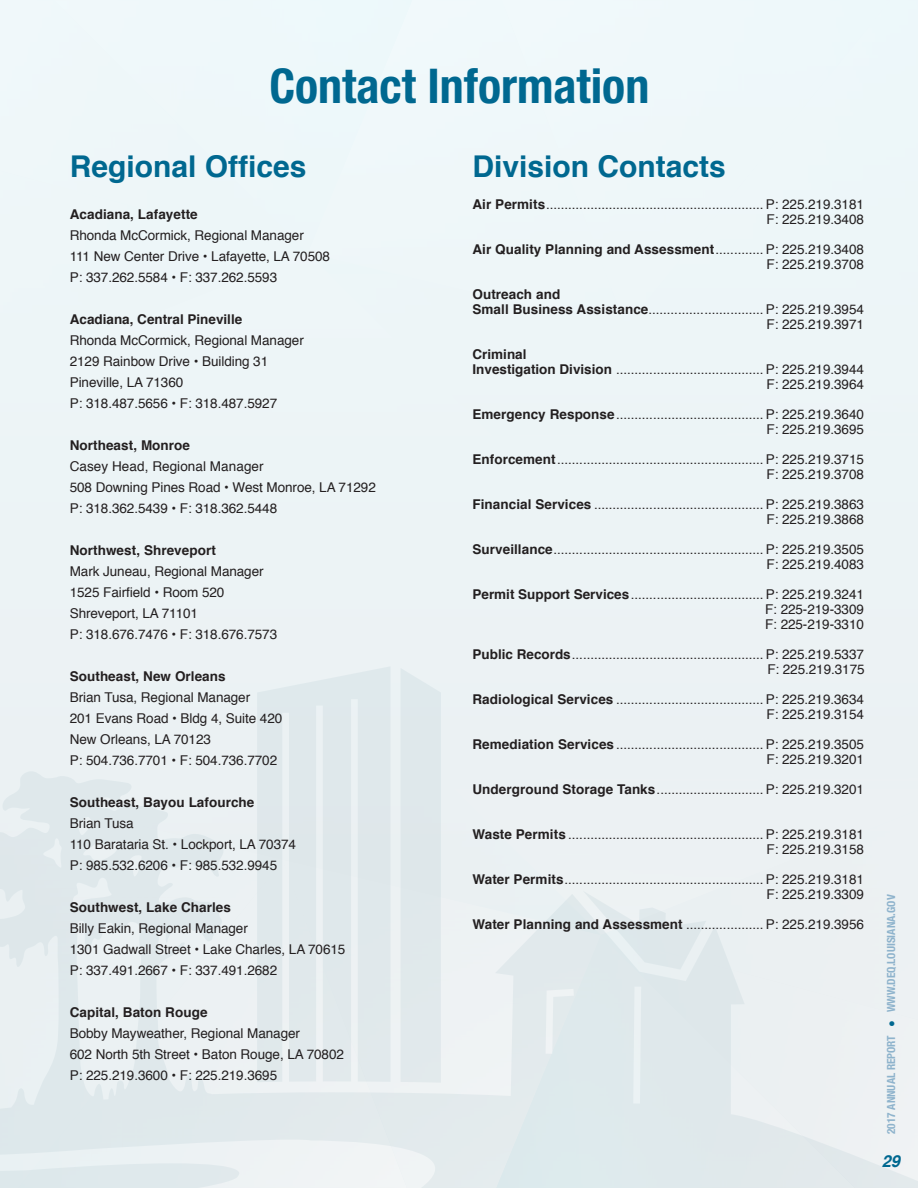
<style>
.page{position:relative;width:918px;height:1188px;background:#fff}
.page>*{position:absolute;margin:0;border:0;box-sizing:border-box;transform-origin:0 0}
.t1{font:700 condensed 48px "Helvetica Neue LT Std";color:#006890}
.t2{font:700 30px "Helvetica";color:#006890}
.t3{font:italic 700 16.5px "Helvetica";color:#006890}
.t4{font:13.5px "Helvetica";letter-spacing:-.005em;color:#231f20}
.t5{font:700 13.5px "Helvetica";letter-spacing:.005em;color:#231f20}
.t6{font:700 condensed 11.25px "Helvetica Neue LT Std";color:#8eb3cc}
.s1{font-weight:700}
.s2{font-weight:400}
.s3{font-family:"Helvetica";font-weight:400;font-stretch:normal;color:#006890}
</style>
<div class="page">
<div style="left:412px;top:1px;width:506px;height:252px;background:#eff7fa"></div>
<div style="left:830px;top:253px;width:88px;height:376px;background:#ecf4f6"></div>
<div style="left:308px;top:1px;width:104px;height:252px;background:#eef8fa"></div>
<div style="left:206px;top:253px;width:624px;height:518px;background:#ecf4f6"></div>
<div style="left:502px;top:1px;width:389px;height:326px;background:#eef7f9"></div>
<div style="left:206px;top:1px;width:102px;height:162px;background:#eef8fa"></div>
<div style="left:206px;top:163px;width:102px;height:223px;background:#edf6f8"></div>
<hr style="left:0;top:0;width:918px;height:1px;background:#525252">
<div style="left:0;top:0;width:206px;height:771px;background:#edf5f7"></div>
<svg style="left:257px;top:666px;width:134px;height:105px;background:#e1eaed"></svg>
<svg style="left:401px;top:668px;width:40px;height:103px;background:#e0e9ec"></svg>
<div style="left:583px;top:629px;width:335px;height:142px;background:#ebf2f4"></div>
<svg style="left:0;top:771px;width:918px;height:417px;background:#e6edef"></svg>
<p class="t1" style="left:269px;top:57px;width:381px">Contact Information</p>
<p class="t2" style="left:70px;top:143px;width:238px">Regional Offices</p>
<p class="t5" style="left:70px;top:204px;width:130px">Acadiana, Lafayette</p>
<p class="t4" style="left:70px;top:225px;width:236px">Rhonda McCormick, Regional Manager</p>
<p class="t4" style="left:70px;top:246px;width:262px">111 New Center Drive • Lafayette, LA 70508</p>
<p class="t4" style="left:70px;top:267px;width:209px">P: 337.262.5584 • F: 337.262.5593</p>
<p class="t5" style="left:70px;top:309px;width:174px">Acadiana, Central Pineville</p>
<p class="t4" style="left:70px;top:330px;width:236px">Rhonda McCormick, Regional Manager</p>
<p class="t4" style="left:70px;top:351px;width:200px">2129 Rainbow Drive • Building 31</p>
<p class="t4" style="left:70px;top:372px;width:115px">Pineville, LA 71360</p>
<p class="t4" style="left:70px;top:393px;width:209px">P: 318.487.5656 • F: 318.487.5927</p>
<p class="t5" style="left:70px;top:435px;width:122px">Northeast, Monroe</p>
<p class="t4" style="left:70px;top:456px;width:195px">Casey Head, Regional Manager</p>
<p class="t4" style="left:70px;top:477px;width:308px">508 Downing Pines Road • West Monroe, LA 71292</p>
<p class="t4" style="left:70px;top:498px;width:209px">P: 318.362.5439 • F: 318.362.5448</p>
<p class="t5" style="left:70px;top:540px;width:148px">Northwest, Shreveport</p>
<p class="t4" style="left:70px;top:561px;width:195px">Mark Juneau, Regional Manager</p>
<p class="t4" style="left:70px;top:582px;width:156px">1525 Fairfield • Room 520</p>
<p class="t4" style="left:70px;top:603px;width:130px">Shreveport, LA 71101</p>
<p class="t4" style="left:70px;top:624px;width:209px">P: 318.676.7476 • F: 318.676.7573</p>
<p class="t5" style="left:70px;top:666px;width:157px">Southeast, New Orleans</p>
<p class="t4" style="left:70px;top:687px;width:182px">Brian Tusa, Regional Manager</p>
<p class="t4" style="left:70px;top:708px;width:214px">201 Evans Road • Bldg 4, Suite 420</p>
<p class="t4" style="left:70px;top:729px;width:143px">New Orleans, LA 70123</p>
<p class="t4" style="left:70px;top:750px;width:209px">P: 504.736.7701 • F: 504.736.7702</p>
<p class="t5" style="left:70px;top:792px;width:186px">Southeast, Bayou Lafourche</p>
<p class="t4" style="left:70px;top:813px;width:65px">Brian Tusa</p>
<p class="t4" style="left:70px;top:834px;width:228px">110 Barataria St. • Lockport, LA 70374</p>
<p class="t4" style="left:70px;top:855px;width:209px">P: 985.532.6206 • F: 985.532.9945</p>
<p class="t5" style="left:70px;top:897px;width:163px">Southwest, Lake Charles</p>
<p class="t4" style="left:70px;top:918px;width:180px">Billy Eakin, Regional Manager</p>
<p class="t4" style="left:70px;top:939px;width:277px">1301 Gadwall Street • Lake Charles, LA 70615</p>
<p class="t4" style="left:70px;top:960px;width:209px">P: 337.491.2667 • F: 337.491.2682</p>
<p class="t5" style="left:70px;top:1002px;width:139px">Capital, Baton Rouge</p>
<p class="t4" style="left:70px;top:1023px;width:232px">Bobby Mayweather, Regional Manager</p>
<p class="t4" style="left:70px;top:1044px;width:276px">602 North 5th Street • Baton Rouge, LA 70802</p>
<p class="t4" style="left:70px;top:1065px;width:209px">P: 225.219.3600 • F: 225.219.3695</p>
<p class="t2" style="left:472px;top:143px;width:255px">Division Contacts</p>
<p class="t4" style="left:472px;top:194px;width:393px"><span class="s1">Air Permits</span>........................................................... P: 225.219.3181</p>
<p class="t4" style="left:767px;top:209px;width:99px">F: 225.219.3408</p>
<p class="t5" style="left:472px;top:238px;width:393px">Air Quality Planning and Assessment<span class="s2">............. P: 225.219.3408</span></p>
<p class="t4" style="left:767px;top:254px;width:99px">F: 225.219.3708</p>
<p class="t5" style="left:472px;top:283px;width:89px">Outreach and</p>
<p class="t4" style="left:472px;top:299px;width:393px"><span class="s1">Small Business Assistance</span>............................... P: 225.219.3954</p>
<p class="t4" style="left:767px;top:314px;width:99px">F: 225.219.3971</p>
<p class="t5" style="left:472px;top:343px;width:56px">Criminal</p>
<p class="t4" style="left:472px;top:359px;width:393px"><span class="s1">Investigation Division</span> ........................................ P: 225.219.3944</p>
<p class="t4" style="left:767px;top:374px;width:99px">F: 225.219.3964</p>
<p class="t4" style="left:472px;top:404px;width:393px"><span class="s1">Emergency Response</span>........................................ P: 225.219.3640</p>
<p class="t4" style="left:767px;top:419px;width:99px">F: 225.219.3695</p>
<p class="t4" style="left:472px;top:449px;width:393px"><span class="s1">Enforcement</span>........................................................ P: 225.219.3715</p>
<p class="t4" style="left:767px;top:464px;width:99px">F: 225.219.3708</p>
<p class="t4" style="left:472px;top:494px;width:393px"><span class="s1">Financial Services</span> .............................................. P: 225.219.3863</p>
<p class="t4" style="left:767px;top:509px;width:99px">F: 225.219.3868</p>
<p class="t4" style="left:472px;top:539px;width:393px"><span class="s1">Surveillance</span>......................................................... P: 225.219.3505</p>
<p class="t4" style="left:767px;top:554px;width:99px">F: 225.219.4083</p>
<p class="t4" style="left:472px;top:584px;width:393px"><span class="s1">Permit Support Services</span>.................................... P: 225.219.3241</p>
<p class="t4" style="left:765px;top:599px;width:100px">F: 225-219-3309</p>
<p class="t4" style="left:765px;top:614px;width:100px">F: 225-219-3310</p>
<p class="t4" style="left:472px;top:644px;width:393px"><span class="s1">Public Records</span>.................................................... P: 225.219.5337</p>
<p class="t4" style="left:767px;top:659px;width:99px">F: 225.219.3175</p>
<p class="t4" style="left:472px;top:689px;width:393px"><span class="s1">Radiological Services</span> ........................................ P: 225.219.3634</p>
<p class="t4" style="left:767px;top:704px;width:99px">F: 225.219.3154</p>
<p class="t4" style="left:472px;top:734px;width:393px"><span class="s1">Remediation Services</span> ........................................ P: 225.219.3505</p>
<p class="t4" style="left:767px;top:749px;width:99px">F: 225.219.3201</p>
<p class="t4" style="left:472px;top:779px;width:393px"><span class="s1">Underground Storage Tanks</span>............................. P: 225.219.3201</p>
<p class="t4" style="left:472px;top:824px;width:393px"><span class="s1">Waste Permits</span> ..................................................... P: 225.219.3181</p>
<p class="t4" style="left:767px;top:839px;width:99px">F: 225.219.3158</p>
<p class="t4" style="left:472px;top:869px;width:393px"><span class="s1">Water Permits</span>...................................................... P: 225.219.3181</p>
<p class="t4" style="left:767px;top:884px;width:99px">F: 225.219.3309</p>
<p class="t4" style="left:472px;top:914px;width:393px"><span class="s1">Water Planning and Assessment</span> ..................... P: 225.219.3956</p>
<p class="t6" style="left:884px;top:1134px;width:241px;rotate:-90deg">2017 ANNUAL REPORT <span class="s3">●</span> WWW.DEQ.LOUISIANA.GOV</p>
<p class="t3" style="left:882px;top:1148px;width:20px">29</p>
</div>
